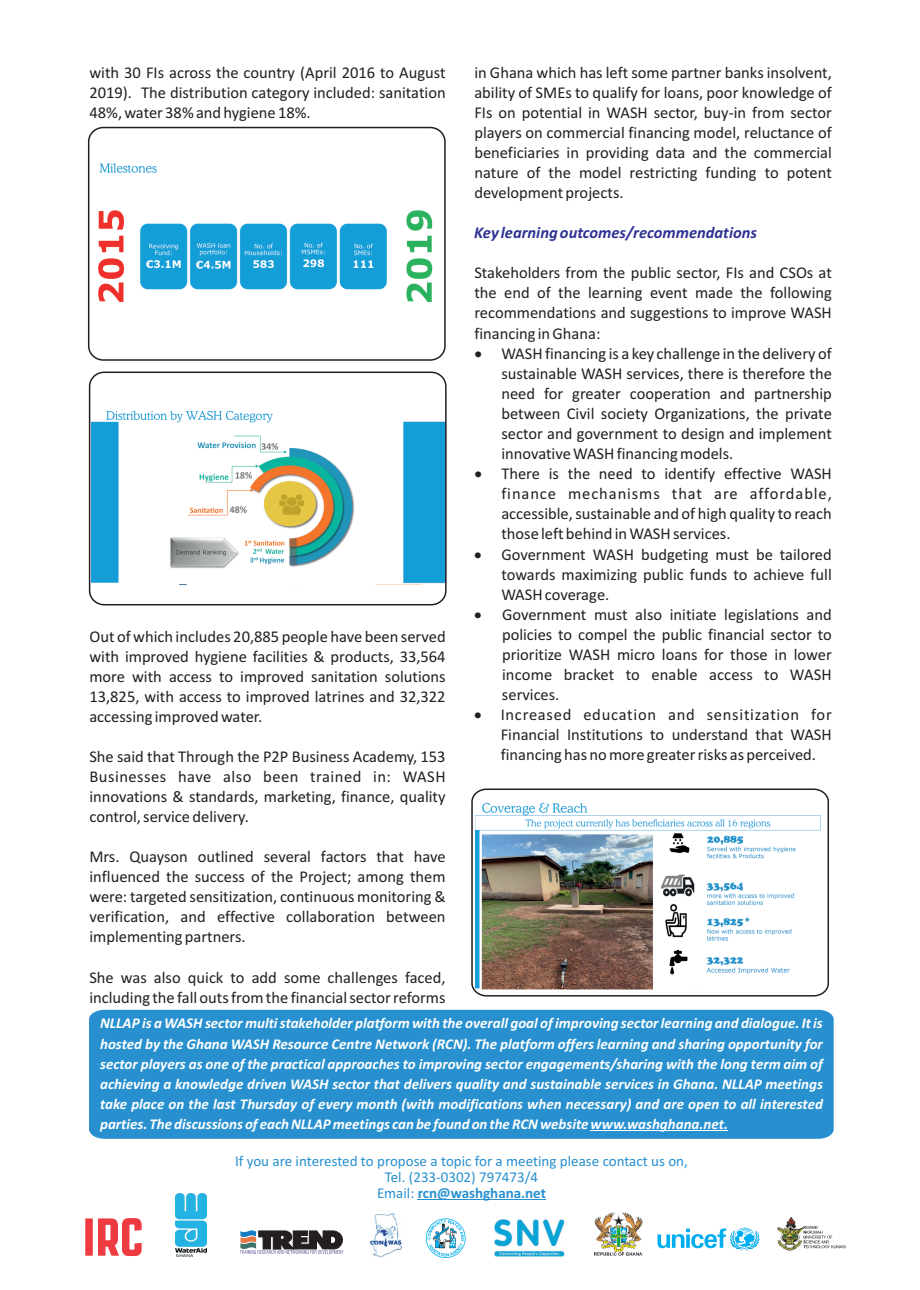
<style>
.page{position:relative;width:920px;height:1290px;background:#fff}
.page>*{position:absolute;margin:0;border:0;box-sizing:border-box;transform-origin:0 0}
.t1{font:16.5px/20px "Calibri";color:#231f20}
.t2{font:italic 700 16.5px "Calibri";color:#2e3092}
.t3{font:16.5px "Symbol";color:#231f20}
.t4{font:italic 700 15px/20.1px "Calibri";color:#fff;text-align:justify}
.t5{font:15px/16.4px "Calibri";color:#2890cf;text-align:center}
.s1{font-weight:700}
</style>
<div class="page">
<img style="left:471px;top:788px;width:358px;height:209px">
<img style="left:91px;top:410px;width:354px;height:175px">
<div style="left:89px;top:371px;width:358px;height:234px;border:1px solid #231f20;border-radius:14px"></div>
<img style="left:98px;top:163px;width:335px;height:139px">
<div style="left:88px;top:127px;width:358px;height:234px;border:1px solid #231f20;border-radius:14px"></div>
<div style="left:89px;top:1010px;width:745px;height:129px;background:#2890cf"></div>
<hr style="left:590px;top:1130px;width:138px;height:1px;background:#fff">
<hr style="left:418px;top:1199px;width:128px;height:1px;background:#2890cf">
<img style="left:778px;top:1217px;width:24px;height:33px">
<svg style="left:803px;top:1226px;width:42px;height:22px"></svg>
<img style="left:369px;top:1214px;width:33px;height:44px">
<svg style="left:240px;top:1230px;width:104px;height:24px;background:#706f73"></svg>
<svg style="left:426px;top:1218px;width:40px;height:40px"></svg>
<svg style="left:657px;top:1228px;width:102px;height:22px"></svg>
<svg style="left:98px;top:1218px;width:44px;height:38px"></svg>
<div style="left:85px;top:1218px;width:8px;height:38px;background:#ee3a41"></div>
<img style="left:595px;top:1213px;width:48px;height:42px">
<img style="left:175px;top:1193px;width:32px;height:63px">
<img style="left:494px;top:1219px;width:71px;height:38px">
<p class="t1" style="left:89px;top:64px;width:358px">with 30 FIs across the country (April 2016 to August</p>
<p class="t1" style="left:474px;top:64px;width:359px">in Ghana which has left some partner banks insolvent,</p>
<p class="t1" style="left:89px;top:84px;width:358px">2019). The distribution category included: sanitation</p>
<p class="t1" style="left:474px;top:84px;width:359px">ability of SMEs to qualify for loans, poor knowledge of</p>
<p class="t1" style="left:89px;top:104px;width:223px">48%, water 38% and hygiene 18%.</p>
<p class="t1" style="left:474px;top:104px;width:359px;text-align:justify">FIs on potential in WASH sector, buy-in from sector players on commercial financing model, reluctance of beneficiaries in providing data and the commercial nature of the model restricting funding to potent development projects.</p>
<p class="t2" style="left:474px;top:226px;width:284px">Key learning outcomes/recommendations</p>
<p class="t1" style="left:474px;top:264px;width:359px;text-align:justify">Stakeholders from the public sector, FIs and CSOs at the end of the learning event made the following recommendations and suggestions to improve WASH</p>
<p class="t3" style="left:474px;top:347px;width:47px">•</p>
<p class="t1" style="left:501px;top:324px;width:332px;text-indent:-27px">financing in Ghana:<br>WASH financing is a key challenge in the delivery of sustainable WASH services, there is therefore the need for greater cooperation and partnership between Civil society Organizations, the private sector and government to design and implement</p>
<p class="t3" style="left:474px;top:468px;width:47px">•</p>
<p class="t1" style="left:501px;top:445px;width:332px">innovative WASH financing models.<br>There is the need to identify effective WASH finance mechanisms that are affordable, accessible, sustainable and of high quality to reach</p>
<p class="t3" style="left:474px;top:548px;width:47px">•</p>
<p class="t3" style="left:474px;top:608px;width:47px">•</p>
<p class="t1" style="left:501px;top:525px;width:332px">those left behind in WASH services.<br>Government WASH budgeting must be tailored towards maximizing public funds to achieve full</p>
<p class="t1" style="left:501px;top:585px;width:332px">WASH coverage.<br>Government must also initiate legislations and</p>
<p class="t1" style="left:89px;top:627px;width:358px">Out of which includes 20,885 people have been served</p>
<p class="t1" style="left:502px;top:626px;width:331px">policies to compel the public financial sector to</p>
<p class="t1" style="left:89px;top:647px;width:358px">with improved hygiene facilities &amp; products, 33,564</p>
<p class="t1" style="left:502px;top:646px;width:331px">prioritize WASH micro loans for those in lower</p>
<p class="t1" style="left:89px;top:667px;width:358px">more with access to improved sanitation solutions</p>
<p class="t1" style="left:502px;top:666px;width:331px">income bracket to enable access to WASH</p>
<p class="t1" style="left:89px;top:687px;width:358px">13,825, with access to improved latrines and 32,322</p>
<p class="t3" style="left:474px;top:709px;width:47px">•</p>
<p class="t1" style="left:502px;top:686px;width:59px">services.</p>
<p class="t1" style="left:89px;top:707px;width:174px">accessing improved water.</p>
<p class="t1" style="left:501px;top:706px;width:333px">Increased education and sensitization for<br>Financial Institutions to understand that WASH</p>
<p class="t1" style="left:89px;top:748px;width:358px">She said that Through the P2P Business Academy, 153</p>
<p class="t1" style="left:501px;top:746px;width:317px">financing has no more greater risks as perceived.</p>
<p class="t1" style="left:89px;top:768px;width:358px;text-align:justify">Businesses have also been trained in: WASH innovations &amp; standards, marketing, finance, quality control, service delivery.</p>
<p class="t1" style="left:89px;top:848px;width:358px;text-align:justify">Mrs. Quayson outlined several factors that have influenced the success of the Project; among them were: targeted sensitization, continuous monitoring &amp; verification, and effective collaboration between implementing partners.</p>
<p class="t1" style="left:89px;top:968px;width:358px">She was also quick to add some challenges faced, including the fall outs from the financial sector reforms</p>
<p class="t4" style="left:100px;top:1014px;width:724px">NLLAP is a WASH sector multi stakeholder platform with the overall goal of improving sector learning and dialogue. It is hosted by the Ghana WASH Resource Centre Network (RCN). The platform offers learning and sharing opportunity for sector players as one of the practical approaches to improving sector engagements/sharing with the long term aim of achieving a knowledge driven WASH sector that delivers quality and sustainable services in Ghana. NLLAP meetings take place on the last Thursday of every month (with modifications when necessary) and are open to all interested parties. The discussions of each NLLAP meetings can be found on the RCN websitewww.washghana.net.</p>
<p class="t5" style="left:235px;top:1153px;width:454px">If you are interested to propose a topic for a meeting please contact us on,<br>Tel. (233-0302) 797473/4<br>Email: <span class="s1">rcn@washghana.net</span></p>
</div>
